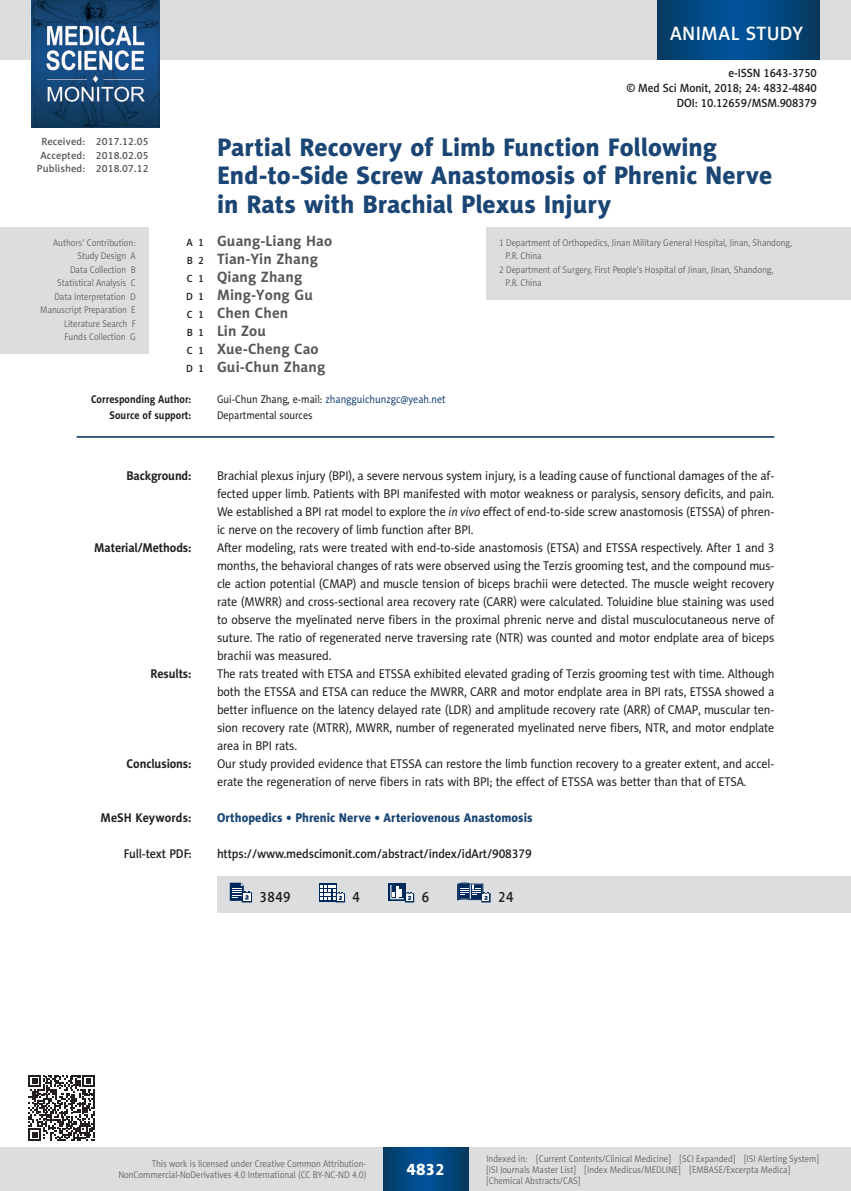
<style>
.page{position:relative;width:851px;height:1191px;background:#fff}
.page>*{position:absolute;margin:0;border:0;box-sizing:border-box;transform-origin:0 0}
.MSM_Tytul{font:25.5px/28.5px "Naomi Sans EFN Heavy";color:#1a4574}
.t1{font:19.5px "Naomi Sans EFN Medium";letter-spacing:.015em;color:#fff}
.t2{font:16.5px "Naomi Sans EFN Heavy";color:#fff}
.MSM_Autorzy{font:700 15px "Naomi Sans EFN";letter-spacing:.01em;color:#57585a}
.MSM_dane{font:15px "Naomi Sans EFN Medium";letter-spacing:.03em;color:#231f20;scale:.9 1}
.MSM_Summary_body{font:12.75px/18px "Naomi Sans EFN";letter-spacing:-.01em;color:#231f20;text-align:justify;scale:.95 1}
.MSM_full_text_pdf{font:12.75px "Naomi Sans EFN Medium";letter-spacing:-.01em;color:#231f20;scale:.95 1}
.MSM_keywords{font:12.75px "Naomi Sans EFN Heavy";letter-spacing:.01em;color:#1a4574;scale:.95 1}
.MSM_Summary_body-2{font:700 12.75px "Naomi Sans EFN";letter-spacing:-.01em;color:#231f20;scale:.95 1}
.MSM_keywords-2{font:700 12.75px "Naomi Sans EFN";letter-spacing:.005em;color:#231f20;scale:.95 1}
.MSM_full_text_pdf-2{font:12px "Naomi Sans EFN Medium";letter-spacing:-.01em;color:#231f20;scale:.95 1}
.MSM_Adres{font:11.25px "Naomi Sans EFN";color:#1a4574;scale:.9 1}
.MSM_Adres-2{font:700 11.25px "Naomi Sans EFN";color:#231f20;scale:.9 1}
.MSM_Support{font:11.25px "Naomi Sans EFN";color:#231f20;scale:.9 1}
.MSM_Support-2{font:700 11.25px "Naomi Sans EFN";color:#231f20;scale:.9 1}
.t3{font:10.5px "Naomi Sans EFN Medium";letter-spacing:.01em;color:#57585a}
.MSM_pagina_sygnatura{font:9.75px/11.2px "Naomi Sans EFN Light";color:#57585a;scale:.9 1}
.MSM_Afiliacja{font:9.75px/13.5px "Naomi Sans EFN Light";color:#57585a;scale:.9 1}
.s1{font-family:"Naomi Sans EFN Medium";font-weight:400;font-size:10.5px;color:#231f20}
.s2{color:#231f20}
.s3{font-style:italic}
</style>
<div class="page">
<div style="left:217px;top:876px;width:633px;height:36px;background:#dcdddf"></div>
<svg style="left:230px;top:882px;width:22px;height:20px"></svg>
<div style="left:319px;top:883px;width:17px;height:18px;background:#00295c"></div>
<svg style="left:320px;top:884px;width:25px;height:18px"></svg>
<div style="left:388px;top:883px;width:18px;height:18px;background:#00295c"></div>
<svg style="left:390px;top:885px;width:24px;height:17px"></svg>
<svg style="left:457px;top:882px;width:33px;height:20px"></svg>
<hr style="left:77px;top:436px;width:697px;height:2px;background:#00295c">
<div style="left:0;top:228px;width:148px;height:126px;background:#dcdddf"></div>
<div style="left:486px;top:228px;width:364px;height:72px;background:#dcdddf"></div>
<svg style="left:28px;top:1075px;width:67px;height:66px"></svg>
<hr style="left:850px;top:0;width:1px;height:60px;background:#dcdddf">
<div style="left:0;top:1148px;width:850px;height:43px;background:#dcdddf"></div>
<svg style="left:383px;top:1147px;width:85px;height:43px"></svg>
<div style="left:0;top:0;width:850px;height:60px;background:#dcdddf"></div>
<img style="left:32px;top:0;width:127px;height:128px">
<svg style="left:657px;top:0;width:162px;height:60px"></svg>
<h2 class="t1" style="left:670px;top:22px;width:134px">ANIMAL STUDY</h2>
<p class="MSM_full_text_pdf-2" style="left:728px;top:66px;width:95px">e-ISSN 1643-3750</p>
<p class="MSM_full_text_pdf-2" style="left:626px;top:81px;width:202px">© Med Sci Monit, 2018; 24: 4832-4840</p>
<p class="MSM_full_text_pdf-2" style="left:676px;top:96px;width:149px">DOI: 10.12659/MSM.908379</p>
<p class="MSM_Tytul" style="left:217px;top:132px;width:556px">Partial Recovery of Limb Function Following<br>End-to-Side Screw Anastomosis of Phrenic Nerve in Rats with Brachial Plexus Injury</p>
<p class="MSM_Autorzy" style="left:186px;top:232px;width:147px"><span class="s1">A 1</span> Guang-Liang Hao</p>
<p class="MSM_Autorzy" style="left:187px;top:250px;width:133px"><span class="s1">B 2</span> Tian-Yin Zhang</p>
<p class="MSM_Autorzy" style="left:187px;top:268px;width:117px"><span class="s1">C 1</span> Qiang Zhang</p>
<p class="MSM_Autorzy" style="left:186px;top:286px;width:128px"><span class="s1">D 1</span> Ming-Yong Gu</p>
<p class="MSM_Autorzy" style="left:187px;top:304px;width:103px"><span class="s1">C 1</span> Chen Chen</p>
<p class="MSM_Autorzy" style="left:187px;top:322px;width:81px"><span class="s1">B 1</span> Lin Zou</p>
<p class="MSM_Autorzy" style="left:187px;top:340px;width:133px"><span class="s1">C 1</span> Xue-Cheng Cao</p>
<p class="MSM_Autorzy" style="left:186px;top:358px;width:141px"><span class="s1">D 1</span> Gui-Chun Zhang</p>
<p class="MSM_Adres-2" style="left:91px;top:393px;width:113px">Corresponding Author:</p>
<p class="MSM_Adres" style="left:217px;top:393px;width:255px"><span class="s2">Gui-Chun Zhang, e-mail:</span> zhangguichunzgc@yeah.net</p>
<p class="MSM_Support-2" style="left:110px;top:409px;width:92px">Source of support:</p>
<p class="MSM_Support" style="left:217px;top:409px;width:108px">Departmental sources</p>
<p class="t3" style="left:41px;top:136px;width:109px">Received: 2017.12.05</p>
<p class="t3" style="left:40px;top:149px;width:110px">Accepted: 2018.02.05</p>
<p class="t3" style="left:37px;top:163px;width:113px">Published: 2018.07.12</p>
<p class="MSM_pagina_sygnatura" style="left:53px;top:237px;width:93px">Authors’ Contribution:</p>
<p class="MSM_pagina_sygnatura" style="left:77px;top:250px;width:66px">Study Design A</p>
<p class="MSM_pagina_sygnatura" style="left:70px;top:264px;width:74px">Data Collection B</p>
<p class="MSM_pagina_sygnatura" style="left:57px;top:277px;width:89px">Statistical Analysis C</p>
<p class="MSM_pagina_sygnatura" style="left:54px;top:291px;width:92px">Data Interpretation D</p>
<p class="MSM_pagina_sygnatura" style="left:40px;top:304px;width:107px">Manuscript Preparation E</p>
<p class="MSM_pagina_sygnatura" style="left:64px;top:318px;width:81px">Literature Search F</p>
<p class="MSM_pagina_sygnatura" style="left:65px;top:331px;width:80px">Funds Collection G</p>
<p class="MSM_Afiliacja" style="left:505px;top:236px;width:320px;text-indent:-6px">1 Department of Orthopedics, Jinan Military General Hospital, Jinan, Shandong,<br>P.R. China</p>
<p class="MSM_Afiliacja" style="left:505px;top:263px;width:299px;text-indent:-6px">2 Department of Surgery, First People’s Hospital of Jinan, Jinan, Shandong,<br>P.R. China</p>
<p class="MSM_Summary_body-2" style="left:126px;top:468px;width:70px">Background:</p>
<p class="MSM_Summary_body" style="left:217px;top:467px;width:588px">Brachial plexus injury (BPI), a severe nervous system injury, is a leading cause of functional damages of the af&shy;fected upper limb. Patients with BPI manifested with motor weakness or paralysis, sensory deficits, and pain.<br>We established a BPI rat model to explore the <span class="s3">in vivo</span> effect of end-to-side screw anastomosis (ETSSA) of phren&shy;ic nerve on the recovery of limb function after BPI.</p>
<p class="MSM_Summary_body-2" style="left:94px;top:540px;width:104px">Material/Methods:</p>
<p class="MSM_Summary_body" style="left:217px;top:539px;width:588px">After modeling, rats were treated with end-to-side anastomosis (ETSA) and ETSSA respectively. After 1 and 3 months, the behavioral changes of rats were observed using the Terzis grooming test, and the compound mus&shy;cle action potential (CMAP) and muscle tension of biceps brachii were detected. The muscle weight recovery rate (MWRR) and cross-sectional area recovery rate (CARR) were calculated. Toluidine blue staining was used to observe the myelinated nerve fibers in the proximal phrenic nerve and distal musculocutaneous nerve of suture. The ratio of regenerated nerve traversing rate (NTR) was counted and motor endplate area of biceps brachii was measured.</p>
<p class="MSM_Summary_body-2" style="left:150px;top:666px;width:45px">Results:</p>
<p class="MSM_Summary_body" style="left:217px;top:665px;width:588px">The rats treated with ETSA and ETSSA exhibited elevated grading of Terzis grooming test with time. Although both the ETSSA and ETSA can reduce the MWRR, CARR and motor endplate area in BPI rats, ETSSA showed a better influence on the latency delayed rate (LDR) and amplitude recovery rate (ARR) of CMAP, muscular ten&shy;sion recovery rate (MTRR), MWRR, number of regenerated myelinated nerve fibers, NTR, and motor endplate area in BPI rats.</p>
<p class="MSM_Summary_body-2" style="left:127px;top:756px;width:70px">Conclusions:</p>
<p class="MSM_Summary_body" style="left:217px;top:755px;width:588px">Our study provided evidence that ETSSA can restore the limb function recovery to a greater extent, and accel&shy;erate the regeneration of nerve fibers in rats with BPI; the effect of ETSSA was better than that of ETSA.</p>
<p class="MSM_keywords-2" style="left:100px;top:810px;width:97px">MeSH Keywords:</p>
<p class="MSM_keywords" style="left:217px;top:810px;width:333px">Orthopedics • Phrenic Nerve • Arteriovenous Anastomosis</p>
<p class="MSM_full_text_pdf" style="left:124px;top:846px;width:73px">Full-text PDF:</p>
<p class="MSM_full_text_pdf" style="left:217px;top:846px;width:333px">https://www.medscimonit.com/abstract/index/idArt/908379</p>
<p class="MSM_dane" style="left:259px;top:888px;width:36px">3849</p>
<p class="MSM_dane" style="left:352px;top:888px;width:10px">4</p>
<p class="MSM_dane" style="left:421px;top:888px;width:10px">6</p>
<p class="MSM_dane" style="left:498px;top:888px;width:19px">24</p>
<p class="MSM_pagina_sygnatura" style="left:118px;top:1158px;width:277px;text-align:right">This work is licensed under Creative Common Attribution-<br>NonCommercial-NoDerivatives 4.0 International (CC BY-NC-ND 4.0)</p>
<p class="t2" style="left:406px;top:1159px;width:40px">4832</p>
<p class="MSM_pagina_sygnatura" style="left:486px;top:1152px;width:371px">Indexed in: [Current Contents/Clinical Medicine] [SCI Expanded] [ISI Alerting System] [ISI Journals Master List] [Index Medicus/MEDLINE] [EMBASE/Excerpta Medica] [Chemical Abstracts/CAS]</p>
</div>
